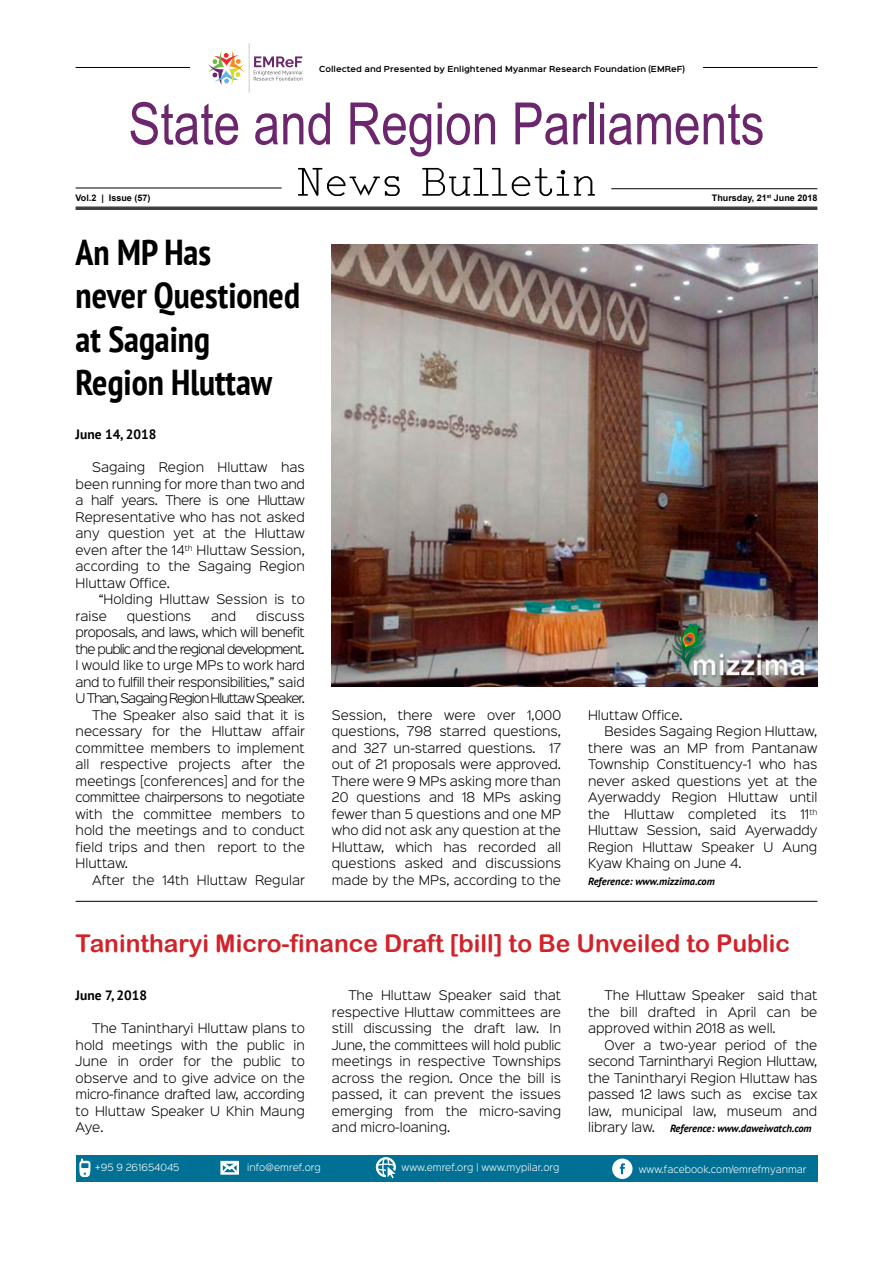
<style>
.page{position:relative;width:893px;height:1263px;background:#fff}
.page>*{position:absolute;margin:0;border:0;box-sizing:border-box;transform-origin:0 0}
.t1{font:58.35px "Arial Narrow";color:#6c266d}
.t2{font:700 condensed 36px/43.2px "PT Sans";color:#000}
.t3{font:24.45px "Arial Rounded MT Bold";color:#d2232a}
.t4{font:700 13.5px "PT Sans";color:#000}
.t5{font:300 12px/16.5px "Sinkin Sans 300";color:#000;text-align:justify}
.t6{font:300 12px "Sinkin Sans 300";letter-spacing:-.04em;color:#000}
.t7{font:300 12px "Sinkin Sans 300";letter-spacing:-.08em;color:#000}
.t8{font:italic 700 10.5px "PT Sans";color:#000}
.t9{font:300 9px "Sinkin Sans 300";color:#fff}
.t10{font:700 9px "Arial";color:#000}
.t11{font:600 7.5px "Sinkin Sans 600";color:#000}
.s1{font-family:"Sinkin Sans 300";font-weight:300;font-style:normal;font-size:12px}
</style>
<div class="page">
<svg style="left:298px;top:168px;width:297px;height:28px"></svg>
<svg style="left:254px;top:56px;width:49px;height:25px"></svg>
<svg style="left:208px;top:51px;width:36px;height:34px"></svg>
<hr style="left:249px;top:43px;width:1px;height:50px;background:#cdcccb">
<hr style="left:76px;top:207px;width:741px;height:1px;background:#000">
<hr style="left:76px;top:208px;width:741px;height:1px;background:#000">
<hr style="left:76px;top:209px;width:741px;height:1px;background:#000">
<div style="left:76px;top:1155px;width:741px;height:27px;background:#007194"></div>
<svg style="left:376px;top:1157px;width:20px;height:21px"></svg>
<svg style="left:612px;top:1158px;width:20px;height:21px"></svg>
<hr style="left:76px;top:67px;width:114px;height:1px;background:#000">
<hr style="left:703px;top:67px;width:114px;height:1px;background:#000">
<hr style="left:76px;top:188px;width:206px;height:1px;background:#000">
<hr style="left:611px;top:188px;width:206px;height:1px;background:#000">
<svg style="left:79px;top:1158px;width:11px;height:19px"></svg>
<svg style="left:221px;top:1161px;width:18px;height:13px"></svg>
<img style="left:332px;top:244px;width:485px;height:443px">
<hr style="left:76px;top:901px;width:741px;height:1px;background:#000">
<p class="t11" style="left:319px;top:62px;width:367px">Collected and Presented by Enlightened Myanmar Research Foundation (EMReF)</p>
<h1 class="t1" style="left:128px;top:81px;width:637px">State and Region Parliaments</h1>
<p class="t10" style="left:76px;top:192px;width:76px">Vol.2 | Issue (57)</p>
<h2 class="t2" style="left:76px;top:230px;width:226px">An MP Has<br>never Questioned at Sagaing<br>Region Hluttaw</h2>
<p class="t4" style="left:76px;top:425px;width:82px">June 14, 2018</p>
<p class="t5" style="left:76px;top:458px;width:231px;text-indent:17px">Sagaing Region Hluttaw has been running for more than two and a half years. There is one Hluttaw Representative who has not asked any question yet at the Hluttaw even after the 14<sup>th</sup> Hluttaw Session, according to the Sagaing Region Hluttaw Office.</p>
<p class="t5" style="left:76px;top:590px;width:231px;text-indent:23px">“Holding Hluttaw Session is to raise</p>
<p class="t5" style="left:127px;top:607px;width:66px">questions</p>
<p class="t5" style="left:211px;top:607px;width:26px">and</p>
<p class="t5" style="left:256px;top:607px;width:50px">discuss</p>
<p class="t6" style="left:76px;top:623px;width:231px">proposals, and laws, which will benefit</p>
<p class="t7" style="left:76px;top:639px;width:231px">the public and the regional development.</p>
<p class="t5" style="left:76px;top:656px;width:231px">I would like to urge MPs to work hard</p>
<p class="t6" style="left:76px;top:672px;width:231px">and to fulfill their responsibilities,” said</p>
<p class="t7" style="left:76px;top:689px;width:231px">U Than, Sagaing Region Hluttaw Speaker.</p>
<p class="t5" style="left:92px;top:706px;width:214px">The Speaker also said that it is</p>
<p class="t5" style="left:76px;top:722px;width:231px">necessary for the Hluttaw affair</p>
<p class="t5" style="left:76px;top:739px;width:231px">committee members to implement</p>
<p class="t5" style="left:76px;top:755px;width:231px">all respective projects after the</p>
<p class="t5" style="left:76px;top:772px;width:231px">meetings [conferences] and for the</p>
<p class="t6" style="left:76px;top:788px;width:231px">committee chairpersons to negotiate</p>
<p class="t5" style="left:76px;top:805px;width:231px">with the committee members to</p>
<p class="t5" style="left:76px;top:821px;width:231px">hold the meetings and to conduct</p>
<p class="t5" style="left:76px;top:838px;width:231px">field trips and then report to the</p>
<p class="t5" style="left:76px;top:854px;width:54px">Hluttaw.</p>
<p class="t5" style="left:92px;top:871px;width:214px">After the 14th Hluttaw Regular</p>
<p class="t5" style="left:332px;top:706px;width:231px">Session, there were over 1,000 questions, 798 starred questions, and 327 un-starred questions. 17 out of 21 proposals were approved.<br>There were 9 MPs asking more than 20 questions and 18 MPs asking fewer than 5 questions and one MP who did not ask any question at the Hluttaw, which has recorded all questions asked and discussions made by the MPs, according to the</p>
<p class="t10" style="left:712px;top:192px;width:107px">Thursday, 21<sup>st</sup> June 2018</p>
<p class="t5" style="left:588px;top:706px;width:96px">Hluttaw Office.</p>
<p class="t5" style="left:605px;top:722px;width:214px">Besides Sagaing Region Hluttaw,</p>
<p class="t5" style="left:588px;top:739px;width:231px">there was an MP from Pantanaw</p>
<p class="t5" style="left:588px;top:755px;width:231px">Township Constituency-1 who has</p>
<p class="t5" style="left:588px;top:772px;width:231px">never asked questions yet at the</p>
<p class="t5" style="left:588px;top:788px;width:231px">Ayerwaddy Region Hluttaw until</p>
<p class="t5" style="left:588px;top:805px;width:231px">the Hluttaw completed its 11<sup>th</sup></p>
<p class="t5" style="left:588px;top:821px;width:231px">Hluttaw Session, said Ayerwaddy</p>
<p class="t5" style="left:588px;top:838px;width:231px">Region Hluttaw Speaker U Aung</p>
<p class="t5" style="left:588px;top:854px;width:155px">Kyaw Khaing on June 4.</p>
<p class="t8" style="left:588px;top:874px;width:128px">Reference: www.mizzima.com</p>
<h3 class="t3" style="left:76px;top:929px;width:716px">Tanintharyi Micro-finance Draft [bill] to Be Unveiled to Public</h3>
<p class="t4" style="left:76px;top:986px;width:73px">June 7, 2018</p>
<p class="t5" style="left:76px;top:1019px;width:231px;text-indent:16px">The Tanintharyi Hluttaw plans to hold meetings with the public in June in order for the public to observe and to give advice on the micro-finance drafted law, according to Hluttaw Speaker U Khin Maung Aye.</p>
<p class="t5" style="left:332px;top:986px;width:231px;text-indent:16px">The Hluttaw Speaker said that respective Hluttaw committees are still discussing the draft law. In June, the committees will hold public meetings in respective Townships across the region. Once the bill is passed, it can prevent the issues emerging from the micro-saving and micro-loaning.</p>
<p class="t5" style="left:588px;top:986px;width:231px;text-indent:16px">The Hluttaw Speaker said that the bill drafted in April can be approved within 2018 as well.</p>
<p class="t5" style="left:588px;top:1036px;width:231px;text-indent:16px">Over a two-year period of the second Tarnintharyi Region Hluttaw, the Tanintharyi Region Hluttaw has passed 12 laws such as excise tax law, municipal law, museum and</p>
<p class="t8" style="left:588px;top:1122px;width:225px"><span class="s1">library law.</span> Reference: www.daweiwatch.com</p>
<p class="t9" style="left:95px;top:1160px;width:86px">+95 9 261654045</p>
<p class="t9" style="left:247px;top:1160px;width:75px">info@emref.org</p>
<p class="t9" style="left:402px;top:1160px;width:159px">www.emref.org | www.mypilar.org</p>
<p class="t9" style="left:639px;top:1162px;width:169px">www.facebook.com/emrefmyanmar</p>
</div>
